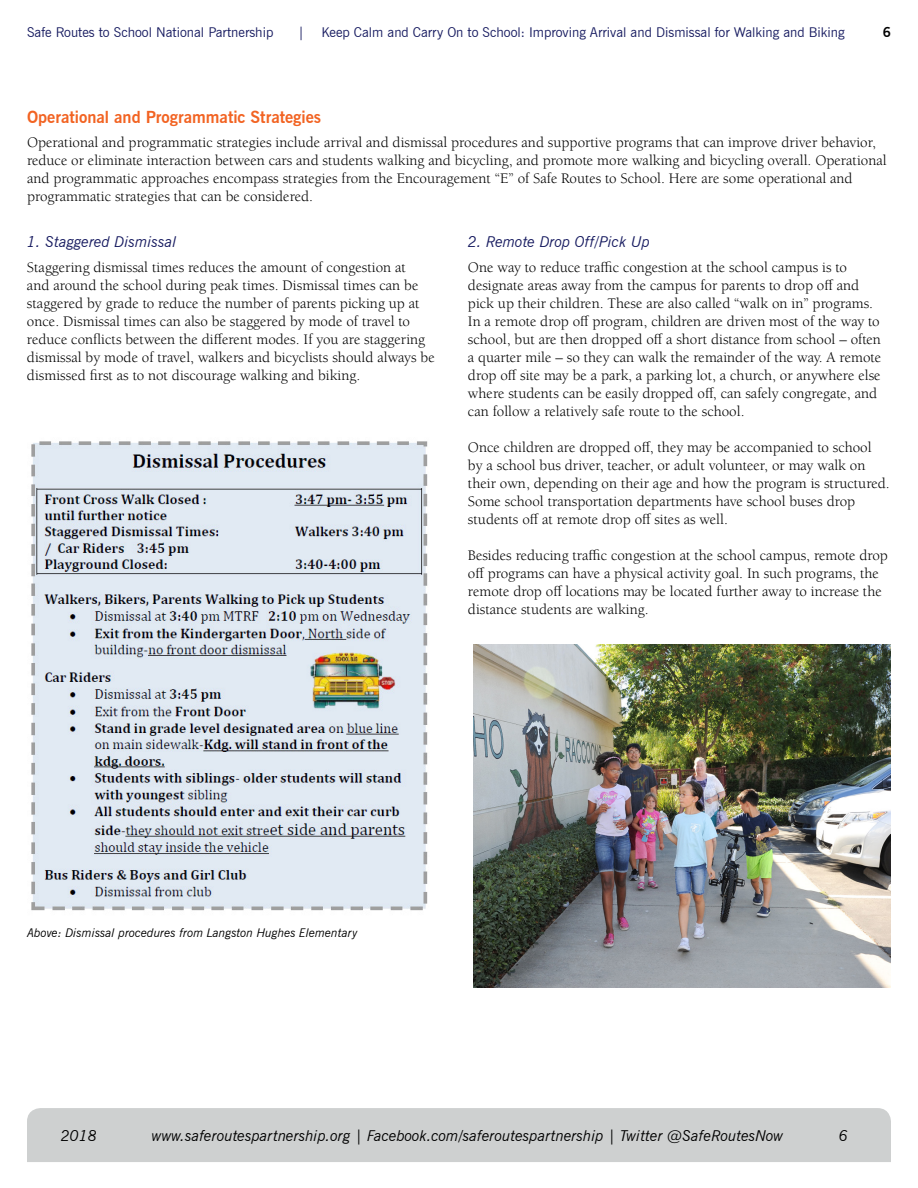
<style>
.page{position:relative;width:918px;height:1188px;background:#fff}
.page>*{position:absolute;margin:0;border:0;box-sizing:border-box;transform-origin:0 0}
.t1{font:700 16.5px "News Gothic BT";color:#f26322}
.t2{font:15px/18px "Berkeley Std";color:#000}
.t3{font:italic 15px "News Gothic BT";color:#000}
.t4{font:italic 15px "News Gothic BT";color:#171b60}
.t5{font:13.5px "News Gothic BT";color:#171b60}
.t6{font:700 13.5px "News Gothic BT";color:#000}
.t7{font:italic 12px "News Gothic BT";color:#000}
</style>
<div class="page">
<div style="left:27px;top:1108px;width:864px;height:54px;background:#ced0d0"></div>
<img style="left:31px;top:441px;width:397px;height:470px">
<img style="left:473px;top:645px;width:418px;height:343px">
<p class="t5" style="left:27px;top:24px;width:248px">Safe Routes to School National Partnership</p>
<p class="t5" style="left:298px;top:24px;width:8px">|</p>
<p class="t5" style="left:321px;top:24px;width:525px">Keep Calm and Carry On to School: Improving Arrival and Dismissal for Walking and Biking</p>
<p class="t6" style="left:883px;top:24px;width:10px">6</p>
<p class="t1" style="left:27px;top:107px;width:296px">Operational and Programmatic Strategies</p>
<p class="t2" style="left:27px;top:134px;width:861px">Operational and programmatic strategies include arrival and dismissal procedures and supportive programs that can improve driver behavior, reduce or eliminate interaction between cars and students walking and bicycling, and promote more walking and bicycling overall. Operational and programmatic approaches encompass strategies from the Encouragement “E” of Safe Routes to School. Here are some operational and programmatic strategies that can be considered.</p>
<p class="t4" style="left:27px;top:232px;width:151px">1. Staggered Dismissal</p>
<p class="t2" style="left:27px;top:258px;width:409px">Staggering dismissal times reduces the amount of congestion at<br>and around the school during peak times. Dismissal times can be staggered by grade to reduce the number of parents picking up at once. Dismissal times can also be staggered by mode of travel to reduce conflicts between the different modes. If you are staggering dismissal by mode of travel, walkers and bicyclists should always be dismissed first as to not discourage walking and biking.</p>
<p class="t4" style="left:468px;top:232px;width:184px">2. Remote Drop Off/Pick Up</p>
<p class="t2" style="left:468px;top:258px;width:415px">One way to reduce traffic congestion at the school campus is to designate areas away from the campus for parents to drop off and pick up their children. These are also called “walk on in” programs.<br>In a remote drop off program, children are driven most of the way to school, but are then dropped off a short distance from school – often a quarter mile – so they can walk the remainder of the way. A remote drop off site may be a park, a parking lot, a church, or anywhere else where students can be easily dropped off, can safely congregate, and can follow a relatively safe route to the school.</p>
<p class="t2" style="left:468px;top:438px;width:423px">Once children are dropped off, they may be accompanied to school by a school bus driver, teacher, or adult volunteer, or may walk on their own, depending on their age and how the program is structured.<br>Some school transportation departments have school buses drop students off at remote drop off sites as well.</p>
<p class="t2" style="left:468px;top:546px;width:422px">Besides reducing traffic congestion at the school campus, remote drop off programs can have a physical activity goal. In such programs, the remote drop off locations may be located further away to increase the distance students are walking.</p>
<p class="t7" style="left:27px;top:925px;width:332px">Above: Dismissal procedures from Langston Hughes Elementary</p>
<p class="t3" style="left:61px;top:1127px;width:38px">2018</p>
<p class="t3" style="left:152px;top:1126px;width:633px">www.saferoutespartnership.org | Facebook.com/saferoutespartnership | Twitter @SafeRoutesNow</p>
<p class="t3" style="left:839px;top:1126px;width:11px">6</p>
</div>
